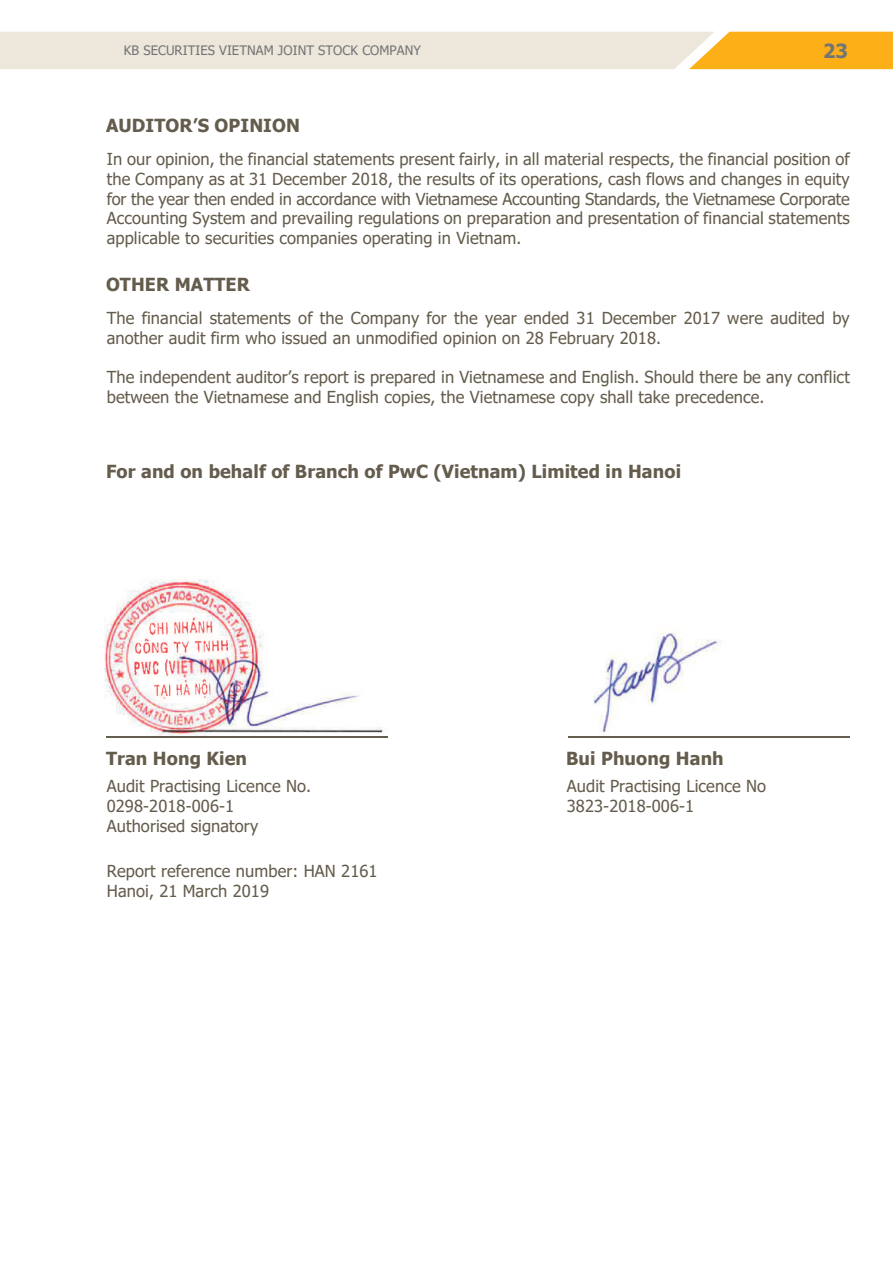
<style>
.page{position:relative;width:893px;height:1263px;background:#fff}
.page>*{position:absolute;margin:0;border:0;box-sizing:border-box;transform-origin:0 0}
.t1{font:700 19.5px "Tahoma";color:#737477}
.t2{font:700 18px "Tahoma";letter-spacing:.005em;color:#645c4c}
.t3{font:16.5px/19.8px "Tahoma";letter-spacing:.005em;color:#645c4c}
.t4{font:13.05px "Tahoma";letter-spacing:.005em;color:#737477}
</style>
<div class="page">
<img style="left:593px;top:627px;width:128px;height:107px">
<img style="left:104px;top:579px;width:280px;height:159px">
<hr style="left:107px;top:736px;width:281px;height:2px;background:#645c4c">
<hr style="left:568px;top:736px;width:281px;height:2px;background:#645c4c">
<svg style="left:0;top:32px;width:893px;height:37px"></svg>
<p class="t4" style="left:124px;top:42px;width:299px">KB SECURITIES VIETNAM JOINT STOCK COMPANY</p>
<p class="t1" style="left:823px;top:37px;width:26px">23</p>
<p class="t2" style="left:106px;top:113px;width:195px">AUDITOR’S OPINION</p>
<p class="t3" style="left:107px;top:150px;width:744px;text-align:justify">In our opinion, the financial statements present fairly, in all material respects, the financial position of the Company as at 31 December 2018, the results of its operations, cash flows and changes in equity for the year then ended in accordance with Vietnamese Accounting Standards, the Vietnamese Corporate Accounting System and prevailing regulations on preparation and presentation of financial statements applicable to securities companies operating in Vietnam.</p>
<p class="t2" style="left:106px;top:272px;width:145px">OTHER MATTER</p>
<p class="t3" style="left:107px;top:309px;width:744px">The financial statements of the Company for the year ended 31 December 2017 were audited by another audit firm who issued an unmodified opinion on 28 February 2018.</p>
<p class="t3" style="left:107px;top:368px;width:745px">The independent auditor’s report is prepared in Vietnamese and English. Should there be any conflict between the Vietnamese and English copies, the Vietnamese copy shall take precedence.</p>
<p class="t2" style="left:106px;top:459px;width:577px">For and on behalf of Branch of PwC (Vietnam) Limited in Hanoi</p>
<p class="t2" style="left:106px;top:746px;width:142px">Tran Hong Kien</p>
<p class="t3" style="left:107px;top:777px;width:206px">Audit Practising Licence No.<br>0298-2018-006-1<br>Authorised signatory</p>
<p class="t3" style="left:107px;top:862px;width:272px">Report reference number: HAN 2161<br>Hanoi, 21 March 2019</p>
<p class="t2" style="left:566px;top:746px;width:159px">Bui Phuong Hanh</p>
<p class="t3" style="left:567px;top:777px;width:201px">Audit Practising Licence No<br>3823-2018-006-1</p>
</div>
